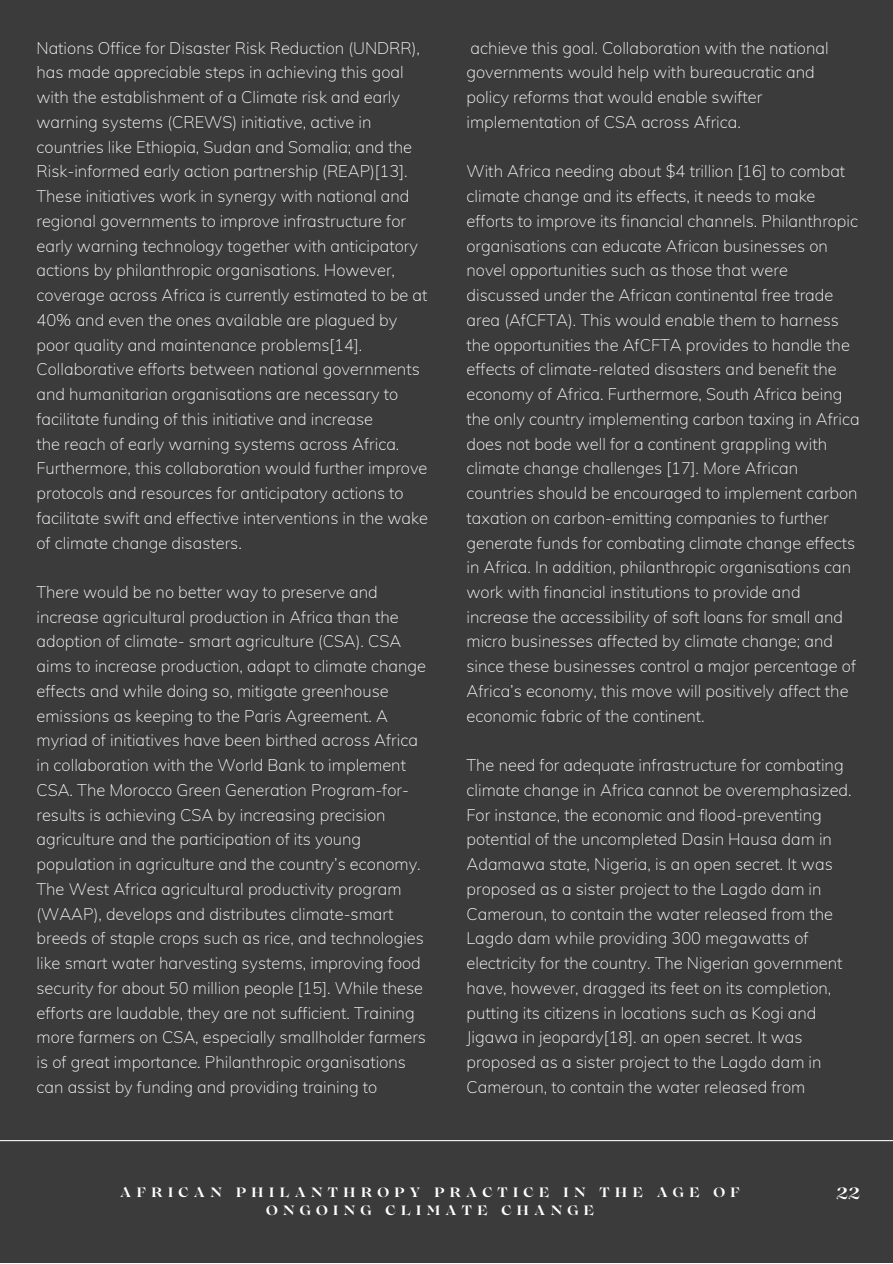
<style>
.page{position:relative;width:893px;height:1264px;background:#fff}
.page>*{position:absolute;margin:0;border:0;box-sizing:border-box;transform-origin:0 0}
.t1{font:200 16.5px/24.8px "Muli";color:#fff}
.t2{font:700 16.5px "Lovelace";color:#fff}
.t3{font:700 13.5px/18px "Lovelace";letter-spacing:.37em;color:#fff;text-align:center}
</style>
<div class="page">
<div style="left:0;top:0;width:892px;height:1262px;background:#3b3b3b"></div>
<hr style="left:0;top:1139px;width:892px;height:2px;background:#f8f8f8">
<p class="t1" style="left:37px;top:35px;width:392px">Nations Office for Disaster Risk Reduction (UNDRR), has made appreciable steps in achieving this goal with the establishment of a Climate risk and early warning systems (CREWS) initiative, active in countries like Ethiopia, Sudan and Somalia; and the Risk-informed early action partnership (REAP)[13].<br>These initiatives work in synergy with national and regional governments to improve infrastructure for early warning technology together with anticipatory actions by philanthropic organisations. However, coverage across Africa is currently estimated to be at 40% and even the ones available are plagued by poor quality and maintenance problems[14].<br>Collaborative efforts between national governments and humanitarian organisations are necessary to facilitate funding of this initiative and increase</p>
<p class="t1" style="left:37px;top:431px;width:393px">the reach of early warning systems across Africa.<br>Furthermore, this collaboration would further improve protocols and resources for anticipatory actions to facilitate swift and effective interventions in the wake of climate change disasters.</p>
<p class="t1" style="left:37px;top:579px;width:391px">There would be no better way to preserve and increase agricultural production in Africa than the adoption of climate- smart agriculture (CSA). CSA aims to increase production, adapt to climate change effects and while doing so, mitigate greenhouse emissions as keeping to the Paris Agreement. A myriad of initiatives have been birthed across Africa in collaboration with the World Bank to implement CSA. The Morocco Green Generation Program-for&shy;results is achieving CSA by increasing precision agriculture and the participation of its young population in agriculture and the country’s economy.<br>The West Africa agricultural productivity program (WAAP), develops and distributes climate-smart breeds of staple crops such as rice, and technologies like smart water harvesting systems, improving food security for about 50 million people [15]. While these efforts are laudable, they are not sufficient. Training more farmers on CSA, especially smallholder farmers is of great importance. Philanthropic organisations can assist by funding and providing training to</p>
<p class="t1" style="left:466px;top:35px;width:363px">achieve this goal. Collaboration with the national governments would help with bureaucratic and policy reforms that would enable swifter implementation of CSA across Africa.</p>
<p class="t1" style="left:466px;top:159px;width:394px">With Africa needing about $4 trillion [16] to combat climate change and its effects, it needs to make efforts to improve its financial channels. Philanthropic organisations can educate African businesses on novel opportunities such as those that were discussed under the African continental free trade area (AfCFTA). This would enable them to harness the opportunities the AfCFTA provides to handle the effects of climate-related disasters and benefit the economy of Africa. Furthermore, South Africa being the only country implementing carbon taxing in Africa does not bode well for a continent grappling with climate change challenges [17]. More African countries should be encouraged to implement carbon taxation on carbon-emitting companies to further generate funds for combating climate change effects in Africa. In addition, philanthropic organisations can work with financial institutions to provide and increase the accessibility of soft loans for small and micro businesses affected by climate change; and since these businesses control a major percentage of Africa’s economy, this move will positively affect the economic fabric of the continent.</p>
<p class="t1" style="left:466px;top:752px;width:387px">The need for adequate infrastructure for combating climate change in Africa cannot be overemphasized.<br>For instance, the economic and flood-preventing potential of the uncompleted Dasin Hausa dam in Adamawa state, Nigeria, is an open secret. It was proposed as a sister project to the Lagdo dam in Cameroun, to contain the water released from the Lagdo dam while providing 300 megawatts of electricity for the country. The Nigerian government have, however, dragged its feet on its completion, putting its citizens in locations such as Kogi and Jigawa in jeopardy[18]. an open secret. It was proposed as a sister project to the Lagdo dam in Cameroun, to contain the water released from</p>
<p class="t3" style="left:120px;top:1184px;width:621px">AFRICAN PHILANTHROPY PRACTICE IN THE AGE OF<br>ONGOING CLIMATE CHANGE</p>
<p class="t2" style="left:836px;top:1187px;width:25px">22</p>
</div>
